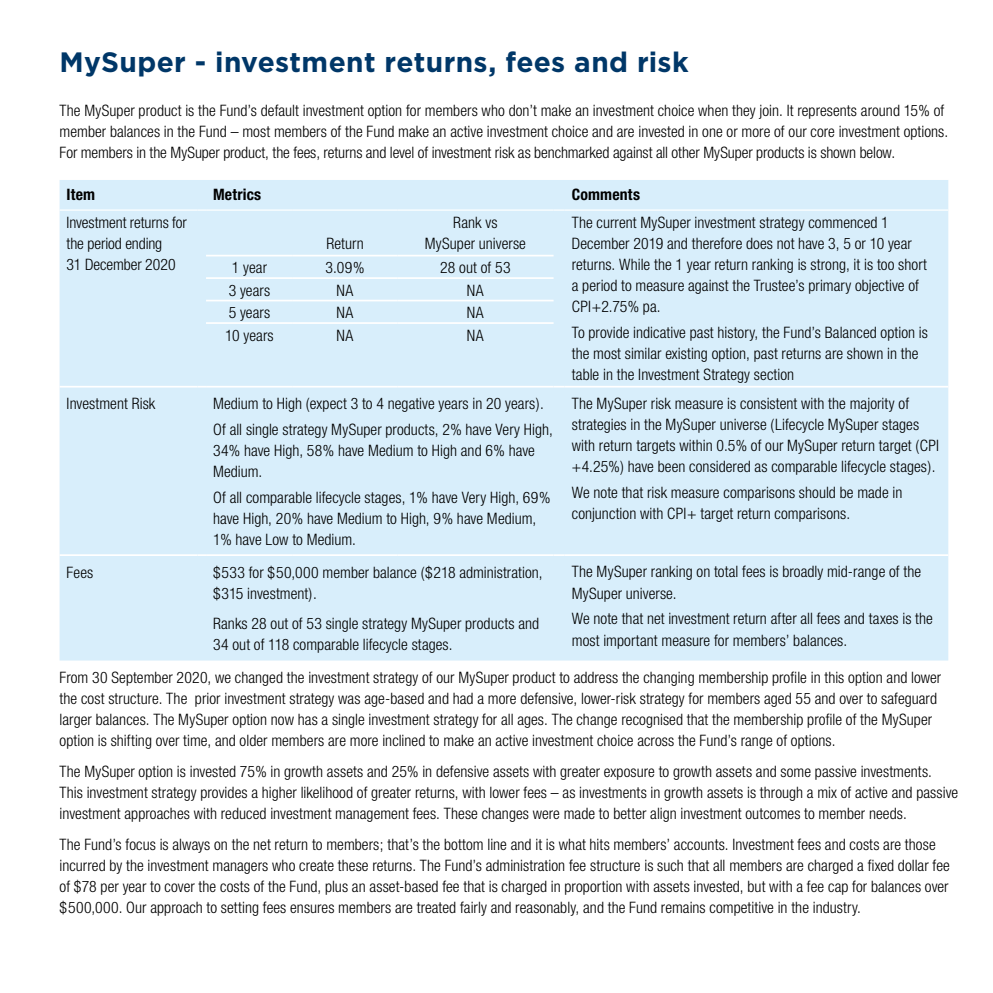
<style>
.page{position:relative;width:993px;height:993px;background:#fff}
.page>*{position:absolute;margin:0;border:0;box-sizing:border-box;transform-origin:0 0}
.t1{font:700 28px "Gotham";letter-spacing:.01em;color:#003768}
.t2{font:300 condensed 15.75px/21px "Helvetica Neue";letter-spacing:.005em;color:#000}
.t3{font:700 condensed 15.75px "Helvetica Neue";letter-spacing:.01em;color:#000}
</style>
<div class="page">
<div style="left:60px;top:180px;width:887px;height:480px;background:#d8eefb"></div>
<hr style="left:60px;top:385px;width:137px;height:2px;background:#fff">
<svg style="left:197px;top:385px;width:9px;height:2px"></svg>
<hr style="left:206px;top:385px;width:87px;height:2px;background:#fff">
<hr style="left:293px;top:385px;width:104px;height:2px;background:#fff">
<hr style="left:397px;top:385px;width:156px;height:2px;background:#fff">
<svg style="left:553px;top:385px;width:11px;height:2px"></svg>
<hr style="left:564px;top:385px;width:383px;height:2px;background:#fff">
<hr style="left:60px;top:554px;width:137px;height:2px;background:#fff">
<svg style="left:197px;top:554px;width:9px;height:2px"></svg>
<hr style="left:206px;top:554px;width:87px;height:2px;background:#fff">
<hr style="left:293px;top:554px;width:104px;height:2px;background:#fff">
<hr style="left:397px;top:554px;width:156px;height:2px;background:#fff">
<svg style="left:553px;top:554px;width:11px;height:2px"></svg>
<hr style="left:564px;top:554px;width:383px;height:2px;background:#fff">
<hr style="left:206px;top:255px;width:87px;height:1px;background:#fff">
<hr style="left:293px;top:255px;width:104px;height:1px;background:#fff">
<hr style="left:397px;top:255px;width:156px;height:1px;background:#fff">
<hr style="left:206px;top:277px;width:87px;height:2px;background:#fff">
<hr style="left:293px;top:277px;width:104px;height:2px;background:#fff">
<hr style="left:397px;top:277px;width:156px;height:2px;background:#fff">
<hr style="left:206px;top:299px;width:87px;height:2px;background:#fff">
<hr style="left:293px;top:299px;width:104px;height:2px;background:#fff">
<hr style="left:397px;top:299px;width:156px;height:2px;background:#fff">
<hr style="left:206px;top:322px;width:87px;height:2px;background:#fff">
<hr style="left:293px;top:322px;width:104px;height:2px;background:#fff">
<hr style="left:397px;top:322px;width:156px;height:2px;background:#fff">
<hr style="left:60px;top:209px;width:137px;height:2px;background:#fff">
<svg style="left:197px;top:209px;width:9px;height:2px"></svg>
<hr style="left:206px;top:209px;width:87px;height:2px;background:#fff">
<hr style="left:293px;top:209px;width:104px;height:2px;background:#fff">
<hr style="left:397px;top:209px;width:156px;height:2px;background:#fff">
<svg style="left:553px;top:209px;width:11px;height:2px"></svg>
<hr style="left:564px;top:209px;width:383px;height:2px;background:#fff">
<h1 class="t1" style="left:60px;top:44px;width:630px">MySuper - investment returns, fees and risk</h1>
<p class="t2" style="left:60px;top:99px;width:889px">The MySuper product is the Fund’s default investment option for members who don’t make an investment choice when they join. It represents around 15% of member balances in the Fund – most members of the Fund make an active investment choice and are invested in one or more of our core investment options.<br>For members in the MySuper product, the fees, returns and level of investment risk as benchmarked against all other MySuper products is shown below.</p>
<p class="t3" style="left:67px;top:185px;width:30px">Item</p>
<p class="t3" style="left:213px;top:185px;width:50px">Metrics</p>
<p class="t3" style="left:571px;top:185px;width:70px">Comments</p>
<p class="t2" style="left:67px;top:211px;width:122px">Investment returns for the period ending<br>31 December 2020</p>
<p class="t2" style="left:424px;top:211px;width:103px;text-align:center">Rank vs<br>MySuper universe</p>
<p class="t2" style="left:571px;top:211px;width:356px">The current MySuper investment strategy commenced 1<br>December 2019 and therefore does not have 3, 5 or 10 year returns. While the 1 year return ranking is strong, it is too short a period to measure against the Trustee’s primary objective of CPI+2.75% pa.</p>
<p class="t2" style="left:571px;top:321px;width:357px">To provide indicative past history, the Fund’s Balanced option is the most similar existing option, past returns are shown in the table in the Investment Strategy section</p>
<p class="t2" style="left:326px;top:232px;width:39px">Return</p>
<p class="t2" style="left:232px;top:257px;width:37px">1 year</p>
<p class="t2" style="left:325px;top:257px;width:40px">3.09%</p>
<p class="t2" style="left:440px;top:257px;width:72px">28 out of 53</p>
<p class="t2" style="left:229px;top:279px;width:43px">3 years</p>
<p class="t2" style="left:336px;top:279px;width:18px">NA</p>
<p class="t2" style="left:467px;top:279px;width:18px">NA</p>
<p class="t2" style="left:229px;top:302px;width:43px">5 years</p>
<p class="t2" style="left:336px;top:302px;width:18px">NA</p>
<p class="t2" style="left:467px;top:302px;width:18px">NA</p>
<p class="t2" style="left:225px;top:324px;width:50px">10 years</p>
<p class="t2" style="left:336px;top:324px;width:18px">NA</p>
<p class="t2" style="left:467px;top:324px;width:18px">NA</p>
<p class="t2" style="left:67px;top:393px;width:90px">Investment Risk</p>
<p class="t2" style="left:213px;top:390px;width:341px;line-height:25.9px">Medium to High (expect 3 to 4 negative years in 20 years).<br>Of all single strategy MySuper products, 2% have Very High,</p>
<p class="t2" style="left:213px;top:440px;width:323px">34% have High, 58% have Medium to High and 6% have<br>Medium.</p>
<p class="t2" style="left:213px;top:486px;width:339px">Of all comparable lifecycle stages, 1% have Very High, 69% have High, 20% have Medium to High, 9% have Medium,<br>1% have Low to Medium.</p>
<p class="t2" style="left:571px;top:393px;width:369px">The MySuper risk measure is consistent with the majority of strategies in the MySuper universe (Lifecycle MySuper stages with return targets within 0.5% of our MySuper return target (CPI +4.25%) have been considered as comparable lifecycle stages).</p>
<p class="t2" style="left:571px;top:481px;width:332px">We note that risk measure comparisons should be made in conjunction with CPI+ target return comparisons.</p>
<p class="t2" style="left:67px;top:561px;width:28px">Fees</p>
<p class="t2" style="left:213px;top:561px;width:331px">$533 for $50,000 member balance ($218 administration, $315 investment).</p>
<p class="t2" style="left:213px;top:613px;width:327px">Ranks 28 out of 53 single strategy MySuper products and<br>34 out of 118 comparable lifecycle stages.</p>
<p class="t2" style="left:571px;top:561px;width:351px">The MySuper ranking on total fees is broadly mid-range of the<br>MySuper universe.</p>
<p class="t2" style="left:571px;top:608px;width:362px">We note that net investment return after all fees and taxes is the most important measure for members’ balances.</p>
<p class="t2" style="left:60px;top:666px;width:883px">From 30 September 2020, we changed the investment strategy of our MySuper product to address the changing membership profile in this option and lower the cost structure. The prior investment strategy was age-based and had a more defensive, lower-risk strategy for members aged 55 and over to safeguard larger balances. The MySuper option now has a single investment strategy for all ages. The change recognised that the membership profile of the MySuper option is shifting over time, and older members are more inclined to make an active investment choice across the Fund’s range of options.</p>
<p class="t2" style="left:60px;top:760px;width:899px">The MySuper option is invested 75% in growth assets and 25% in defensive assets with greater exposure to growth assets and some passive investments.<br>This investment strategy provides a higher likelihood of greater returns, with lower fees – as investments in growth assets is through a mix of active and passive investment approaches with reduced investment management fees. These changes were made to better align investment outcomes to member needs.</p>
<p class="t2" style="left:60px;top:833px;width:891px">The Fund’s focus is always on the net return to members; that’s the bottom line and it is what hits members’ accounts. Investment fees and costs are those incurred by the investment managers who create these returns. The Fund’s administration fee structure is such that all members are charged a fixed dollar fee of $78 per year to cover the costs of the Fund, plus an asset-based fee that is charged in proportion with assets invested, but with a fee cap for balances over $500,000. Our approach to setting fees ensures members are treated fairly and reasonably, and the Fund remains competitive in the industry.</p>
</div>
